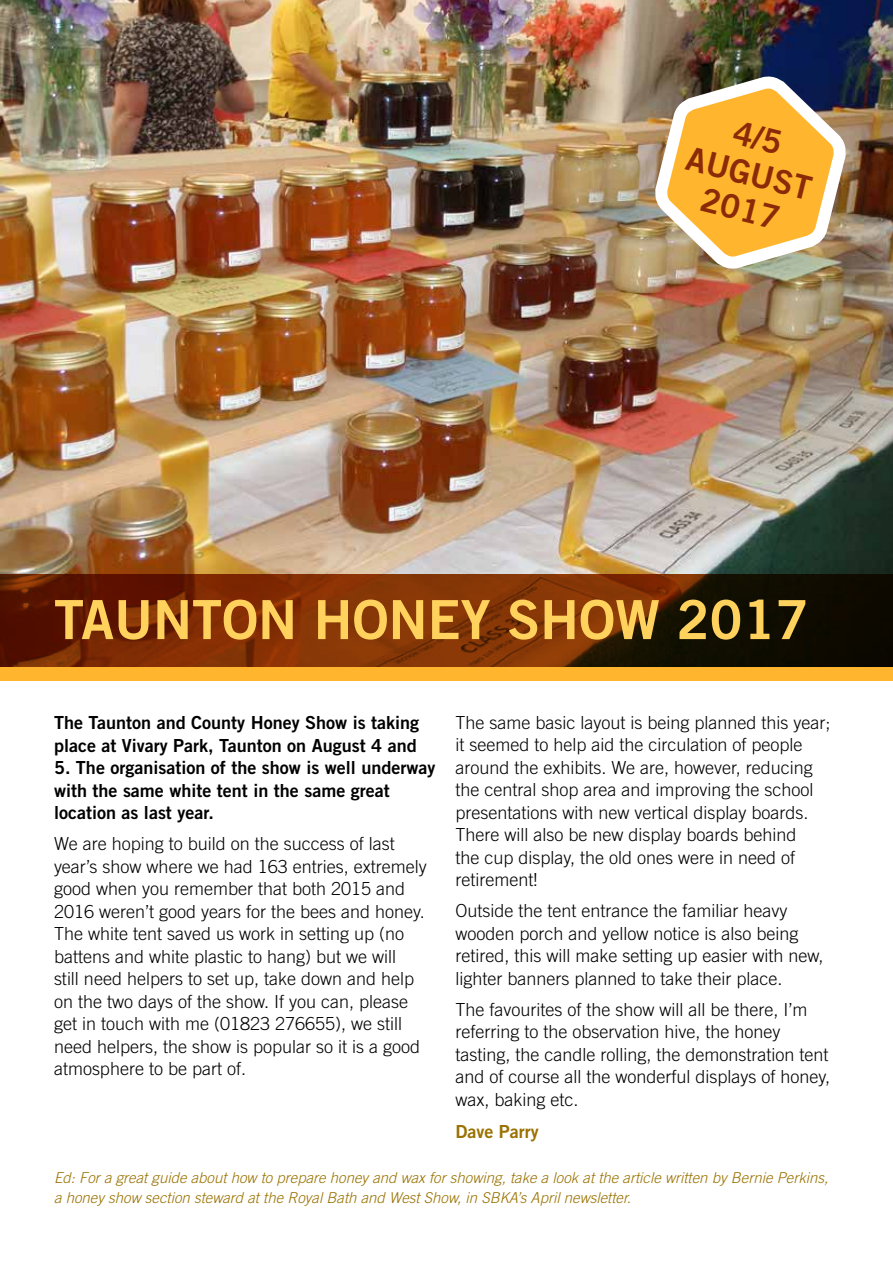
<style>
.page{position:relative;width:893px;height:1263px;background:#fff}
.page>*{position:absolute;margin:0;border:0;box-sizing:border-box;transform-origin:0 0}
.t1{font:54px "Trade Gothic Bold Two";color:#ffd15d}
.t2{font:32.85px/36.5px "Trade Gothic Bold Two";color:#8a2a08;text-align:center}
.t3{font:300 18px/22.5px "Trade Gothic";color:#000}
.t4{font:18px/22.5px "Trade Gothic Bold Two";color:#000}
.t5{font:18px "Trade Gothic Bold Two";color:#9a7201}
.t6{font:italic 300 15px/19.5px "Trade Gothic";color:#9a7201}
</style>
<div class="page">
<img style="left:0;top:0;width:893px;height:574px">
<svg style="left:0;top:574px;width:893px;height:94px;background:#5f2503"></svg>
<div style="left:0;top:668px;width:893px;height:13px;background:#ffb62e"></div>
<img style="left:647px;top:59px;width:207px;height:227px">
<h2 class="t2" style="left:700px;top:104px;width:129px;rotate:14deg">4/5<br>AUGUST<br>2017</h2>
<h1 class="t1" style="left:54px;top:586px;width:63px">Taunt</h1>
<h1 class="t1" style="left:222px;top:586px;width:588px">on Hon ey Show 2017</h1>
<p class="t3" style="left:455px;top:711px;width:377px">The same basic layout is being planned this year; it seemed to help aid the circulation of people around the exhibits. We are, however, reducing the central shop area and improving the school presentations with new vertical display boards.<br>There will also be new display boards behind<br>the cup display, the old ones were in need of retirement!</p>
<p class="t3" style="left:455px;top:899px;width:370px">Outside the tent entrance the familiar heavy wooden porch and yellow notice is also being retired, this will make setting up easier with new, lighter banners planned to take their place.</p>
<p class="t3" style="left:455px;top:998px;width:376px">The favourites of the show will all be there, I’m referring to the observation hive, the honey tasting, the candle rolling, the demonstration tent and of course all the wonderful displays of honey, wax, baking etc.</p>
<p class="t5" style="left:455px;top:1120px;width:85px">Dave Parry</p>
<p class="t6" style="left:54px;top:1168px;width:776px">Ed: For a great guide about how to prepare honey and wax for showing, take a look at the article written by Bernie Perkins, a honey show section steward at the Royal Bath and West Show, in SBKA’s April newsletter.</p>
<p class="t4" style="left:54px;top:711px;width:367px">The Taunton and County Honey Show is taking place at Vivary Park, Taunton on August 4 and</p>
<p class="t4" style="left:54px;top:756px;width:383px">5. The organisation of the show is well underway with the same white tent in the same great location as last year.</p>
<p class="t3" style="left:54px;top:832px;width:374px">We are hoping to build on the success of last year’s show where we had 163 entries, extremely good when you remember that both 2015 and 2016 weren’t good years for the bees and honey.<br>The white tent saved us work in setting up (no battens and white plastic to hang) but we will<br>still need helpers to set up, take down and help on the two days of the show. If you can, please get in touch with me (01823 276655), we still need helpers, the show is popular so it is a good atmosphere to be part of.</p>
</div>
